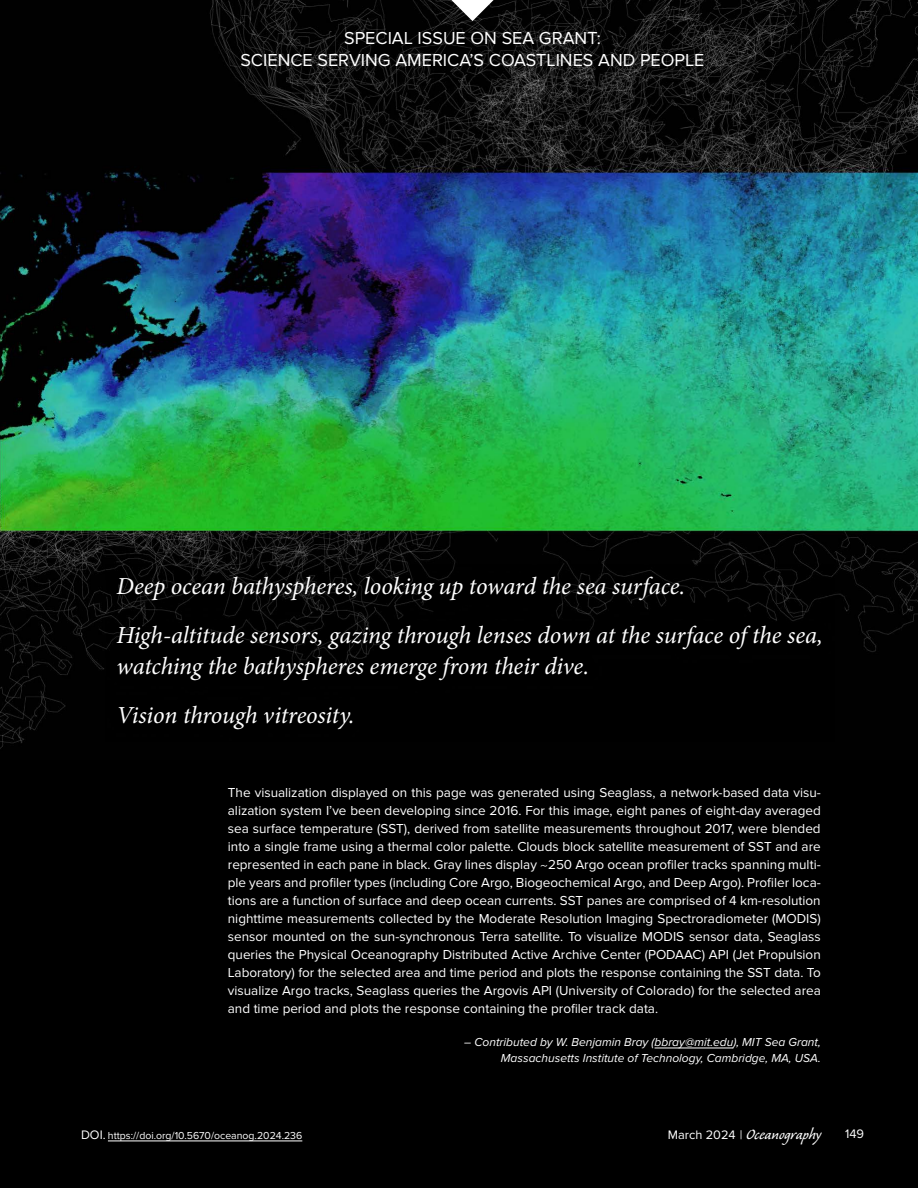
<style>
.page{position:relative;width:918px;height:1188px;background:#000}
.page>*{position:absolute;margin:0;border:0;box-sizing:border-box;transform-origin:0 0}
.t1{font:italic 24.45px/48.6px "Minion Pro";letter-spacing:-.01em;color:#fff}
.t2{font:18.75px "Caliban Std";color:#fff}
.t3{font:18px/21.6px "Proxima Nova";color:#fff;text-align:center}
.t4{font:13.5px/18px "Proxima Nova";color:#fff;text-align:justify}
.t5{font:12.75px "Proxima Nova";color:#fff}
.t6{font:italic 12px/16.5px "Proxima Nova";color:#fff;text-align:right}
.t7{font:10.5px "Proxima Nova";color:#fff}
.s1{font-family:"Minion Pro"}
.s2{font-size:12.75px}
.s3{font-family:"Proxima Nova";font-size:12.75px}
</style>
<div class="page">
<img style="left:0;top:0;width:918px;height:749px">
<svg style="left:451px;top:0;width:43px;height:21px"></svg>
<hr style="left:655px;top:1048px;width:78px;height:1px;background:#fff">
<div style="left:105px;top:564px;width:729px;height:177px;background:#000"></div>
<hr style="left:108px;top:1141px;width:194px;height:1px;background:#fff">
<h3 class="t3" style="left:240px;top:28px;width:466px">SPECIAL ISSUE ON SEA GRANT:<br>SCIENCE SERVING AMERICA’S COASTLINES AND PEOPLE</h3>
<h1 class="t1" style="left:117px;top:562px;width:708px">Deep ocean bathyspheres, looking up toward the sea surface.<br>High-altitude sensors, gazing through lenses down at the surface of the sea,</h1>
<h1 class="t1" style="left:117px;top:642px;width:474px">watching the bathyspheres emerge from their dive.<br>Vision through vitreosity.</h1>
<p class="t4" style="left:228px;top:783px;width:594px">The visualization displayed on this page was generated using Seaglass, a network-based data visu&shy;alization system I’ve been developing since 2016. For this image, eight panes of eight-day averaged sea surface temperature (SST), derived from satellite measurements throughout 2017, were blended into a single frame using a thermal color palette. Clouds block satellite measurement of SST and are represented in each pane in black. Gray lines display <span class="s1">~</span>250 Argo ocean profiler tracks spanning multi&shy;ple years and profiler types (including Core Argo, Biogeochemical Argo, and Deep Argo). Profiler loca&shy;tions are a function of surface and deep ocean currents. SST panes are comprised of 4 km-resolution nighttime measurements collected by the Moderate Resolution Imaging Spectroradiometer (MODIS) sensor mounted on the sun-synchronous Terra satellite. To visualize MODIS sensor data, Seaglass queries the Physical Oceanography Distributed Active Archive Center (PODAAC) API (Jet Propulsion Laboratory) for the selected area and time period and plots the response containing the SST data. To visualize Argo tracks, Seaglass queries the Argovis API (University of Colorado) for the selected area and time period and plots the response containing the profiler track data.</p>
<p class="t6" style="left:464px;top:1034px;width:358px">– Contributed by W. Benjamin Bray (bbray@mit.edu), MIT Sea Grant,<br>Massachusetts Institute of Technology, Cambridge, MA, USA.</p>
<p class="t7" style="left:81px;top:1129px;width:223px"><span class="s2">DOI.</span> https://doi.org/10.5670/oceanog.2024.236</p>
<h2 class="t2" style="left:668px;top:1125px;width:155px"><span class="s3">March 2024 |</span> Oceanography</h2>
<p class="t5" style="left:845px;top:1126px;width:20px">149</p>
</div>
